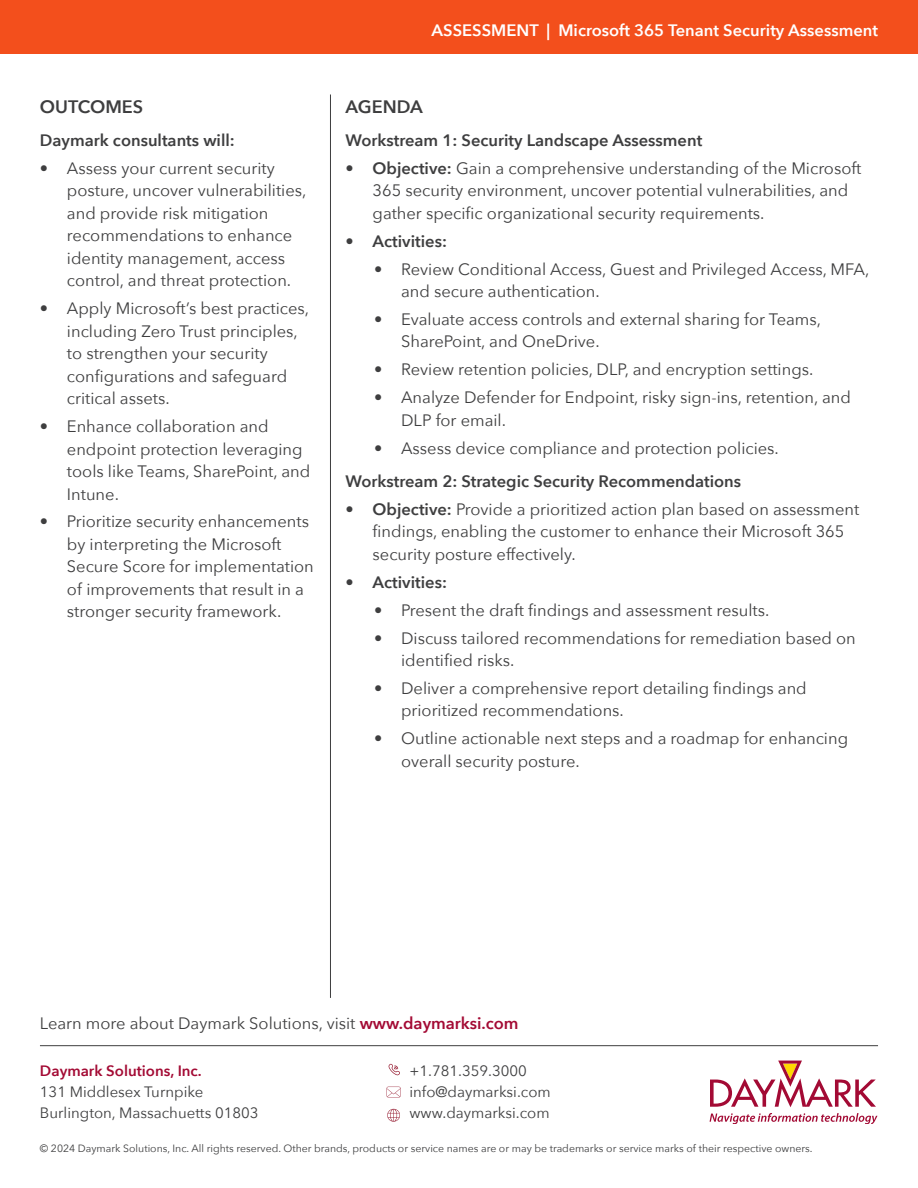
<style>
.page{position:relative;width:918px;height:1188px;background:#fff}
.page>*{position:absolute;margin:0;border:0;box-sizing:border-box;transform-origin:0 0}
.Heading{font:600 18px "Avenir Next";color:#3e3e3f}
.Body{font:16.5px/22.5px "Avenir Next";color:#3e3e3f}
.Bold{font:600 16.5px "Avenir Next";color:#3e3e3f}
.Bold-2{font:600 16.5px "Avenir Next";color:#fff}
.Text{font:15px "Avenir Next";color:#3e3e3f}
.t1{font:600 15px "Avenir Next";color:#a30a34}
.Copyright{font:10.5px "Avenir Next";color:#3e3e3f}
.s1{font-weight:600}
.s2{font-weight:600;color:#a30a34}
</style>
<div class="page">
<hr style="left:40px;top:1045px;width:838px;height:1px;background:#3e3e3f">
<svg style="left:710px;top:1061px;width:166px;height:46px"></svg>
<svg style="left:710px;top:1113px;width:168px;height:11px"></svg>
<div style="left:0;top:0;width:918px;height:54px;background:#f34f1c"></div>
<hr style="left:330px;top:94px;width:1px;height:904px;background:#3e3e3f">
<svg style="left:388px;top:1064px;width:12px;height:11px"></svg>
<svg style="left:387px;top:1087px;width:14px;height:10px"></svg>
<svg style="left:387px;top:1109px;width:13px;height:13px"></svg>
<p class="Heading" style="left:40px;top:91px;width:105px">OUTCOMES</p>
<p class="Bold" style="left:40px;top:126px;width:196px">Daymark consultants will:</p>
<p class="Body" style="left:67px;top:156px;width:241px;text-indent:-27px">• Assess your current security posture, uncover vulnerabilities, and provide risk mitigation recommendations to enhance identity management, access control, and threat protection.</p>
<p class="Body" style="left:67px;top:296px;width:244px;text-indent:-27px">• Apply Microsoft’s best practices, including Zero Trust principles, to strengthen your security configurations and safeguard critical assets.</p>
<p class="Body" style="left:67px;top:414px;width:245px;text-indent:-27px">• Enhance collaboration and endpoint protection leveraging tools like Teams, SharePoint, and<br>Intune.</p>
<p class="Body" style="left:67px;top:510px;width:248px;text-indent:-27px">• Prioritize security enhancements by interpreting the Microsoft<br>Secure Score for implementation of improvements that result in a stronger security framework.</p>
<p class="Bold-2" style="left:432px;top:16px;width:448px">ASSESSMENT | Microsoft 365 Tenant Security Assessment</p>
<p class="Heading" style="left:346px;top:91px;width:79px">AGENDA</p>
<p class="Bold" style="left:346px;top:126px;width:358px">Workstream 1: Security Landscape Assessment</p>
<p class="Body" style="left:373px;top:156px;width:490px;text-indent:-27px"><span class="s1">• Objective:</span> Gain a comprehensive understanding of the Microsoft<br>365 security environment, uncover potential vulnerabilities, and gather specific organizational security requirements.</p>
<p class="Bold" style="left:346px;top:227px;width:103px">• Activities:</p>
<p class="Body" style="left:401px;top:257px;width:470px;text-indent:-27px">• Review Conditional Access, Guest and Privileged Access, MFA, and secure authentication.</p>
<p class="Body" style="left:401px;top:307px;width:422px;text-indent:-27px">• Evaluate access controls and external sharing for Teams,<br>SharePoint, and OneDrive.</p>
<p class="Body" style="left:374px;top:358px;width:441px">• Review retention policies, DLP, and encryption settings.</p>
<p class="Body" style="left:401px;top:386px;width:451px;text-indent:-27px">• Analyze Defender for Endpoint, risky sign-ins, retention, and<br>DLP for email.</p>
<p class="Body" style="left:374px;top:436px;width:406px">• Assess device compliance and protection policies.</p>
<p class="Bold" style="left:346px;top:467px;width:397px">Workstream 2: Strategic Security Recommendations</p>
<p class="Body" style="left:373px;top:497px;width:488px;text-indent:-27px"><span class="s1">• Objective:</span> Provide a prioritized action plan based on assessment findings, enabling the customer to enhance their Microsoft 365 security posture effectively.</p>
<p class="Bold" style="left:346px;top:568px;width:103px">• Activities:</p>
<p class="Body" style="left:374px;top:598px;width:397px">• Present the draft findings and assessment results.</p>
<p class="Body" style="left:401px;top:626px;width:456px;text-indent:-27px">• Discuss tailored recommendations for remediation based on identified risks.</p>
<p class="Body" style="left:401px;top:676px;width:407px;text-indent:-27px">• Deliver a comprehensive report detailing findings and prioritized recommendations.</p>
<p class="Body" style="left:401px;top:727px;width:449px;text-indent:-27px">• Outline actionable next steps and a roadmap for enhancing overall security posture.</p>
<p class="Body" style="left:40px;top:1011px;width:480px">Learn more about Daymark Solutions, visit <span class="s2">www.daymarksi.com</span></p>
<p class="t1" style="left:40px;top:1057px;width:163px">Daymark Solutions, Inc.</p>
<p class="Text" style="left:40px;top:1079px;width:165px">131 Middlesex Turnpike</p>
<p class="Text" style="left:40px;top:1100px;width:220px">Burlington, Massachuetts 01803</p>
<p class="Text" style="left:409px;top:1058px;width:119px">+1.781.359.3000</p>
<p class="Text" style="left:409px;top:1079px;width:143px">info@daymarksi.com</p>
<p class="Text" style="left:409px;top:1100px;width:142px">www.daymarksi.com</p>
<p class="Copyright" style="left:40px;top:1139px;width:774px">© 2024 Daymark Solutions, Inc. All rights reserved. Other brands, products or service names are or may be trademarks or service marks of their respective owners.</p>
</div>
